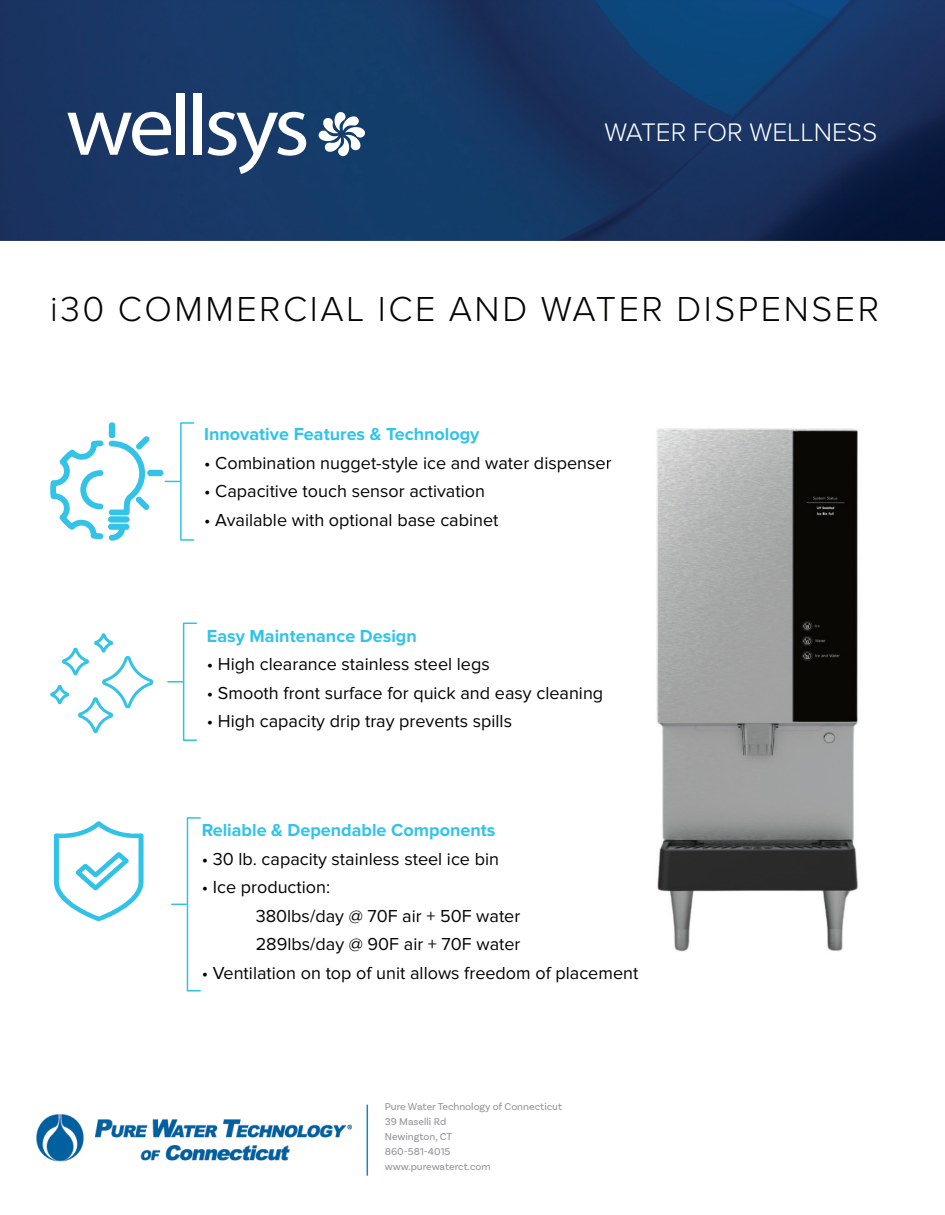
<style>
.page{position:relative;width:945px;height:1215px;background:#fff}
.page>*{position:absolute;margin:0;border:0;box-sizing:border-box;transform-origin:0 0}
.t1{font:300 36px "Proxima Nova";letter-spacing:.07em;color:#040503}
.t2{font:300 26.25px "Proxima Nova";color:#fff}
.t3{font:18px/28.5px "Proxima Nova";color:#040503}
.t4{font:700 18px "Proxima Nova";color:#32c3e8}
.t5{font:10.5px/15px "Basic Sans";color:#939598}
</style>
<div class="page">
<img style="left:0;top:0;width:945px;height:241px">
<svg style="left:68px;top:112px;width:103px;height:44px"></svg>
<div style="left:177px;top:93px;width:8px;height:62px;background:#fff"></div>
<div style="left:194px;top:93px;width:8px;height:62px;background:#fff"></div>
<svg style="left:208px;top:112px;width:98px;height:62px"></svg>
<svg style="left:319px;top:112px;width:46px;height:44px"></svg>
<div style="left:187px;top:817px;width:14px;height:175px;border:2px solid #31c3e6"></div>
<svg style="left:172px;top:904px;width:15px;height:1px"></svg>
<svg style="left:54px;top:821px;width:90px;height:100px"></svg>
<div style="left:183px;top:623px;width:14px;height:118px;border:2px solid #31c3e6"></div>
<svg style="left:168px;top:681px;width:15px;height:2px"></svg>
<svg style="left:50px;top:633px;width:104px;height:101px"></svg>
<div style="left:180px;top:422px;width:14px;height:119px;border:2px solid #31c3e6"></div>
<svg style="left:165px;top:481px;width:15px;height:1px"></svg>
<div style="left:147px;top:470px;width:16px;height:6px;border:2px solid #34c3e7;border-radius:2px"></div>
<div style="left:109px;top:422px;width:6px;height:16px;border:2px solid #34c3e7;border-radius:2px"></div>
<svg style="left:50px;top:435px;width:101px;height:106px"></svg>
<img style="left:611px;top:428px;width:247px;height:524px">
<img style="left:604px;top:459px;width:7px;height:10px">
<hr style="left:367px;top:1105px;width:1px;height:71px;background:#1886b6">
<img style="left:36px;top:1115px;width:315px;height:47px">
<h2 class="t2" style="left:604px;top:113px;width:275px">WATER FOR WELLNESS</h2>
<h1 class="t1" style="left:50px;top:282px;width:830px">i30 COMMERCIAL ICE AND WATER DISPENSER</h1>
<p class="t4" style="left:204px;top:424px;width:277px">Innovative Features &amp; Technology</p>
<p class="t3" style="left:204px;top:449px;width:409px">• Combination nugget-style ice and water dispenser</p>
<p class="t3" style="left:204px;top:478px;width:282px">• Capacitive touch sensor activation</p>
<p class="t3" style="left:204px;top:506px;width:296px">• Available with optional base cabinet</p>
<p class="t4" style="left:207px;top:625px;width:212px">Easy Maintenance Design</p>
<p class="t3" style="left:207px;top:651px;width:284px">• High clearance stainless steel legs</p>
<p class="t3" style="left:207px;top:679px;width:398px">• Smooth front surface for quick and easy cleaning</p>
<p class="t3" style="left:207px;top:708px;width:307px">• High capacity drip tray prevents spills</p>
<p class="t4" style="left:202px;top:820px;width:295px">Reliable &amp; Dependable Components</p>
<p class="t3" style="left:202px;top:845px;width:299px">• 30 lb. capacity stainless steel ice bin</p>
<p class="t3" style="left:256px;top:874px;width:266px;text-indent:-54px">• Ice production:<br>380lbs/day @ 70F air + 50F water<br>289lbs/day @ 90F air + 70F water</p>
<p class="t3" style="left:202px;top:959px;width:438px">• Ventilation on top of unit allows freedom of placement</p>
<p class="t5" style="left:385px;top:1099px;width:179px">Pure Water Technology of Connecticut<br>39 Maselli Rd<br>Newington, CT<br>860-581-4015<br>www.purewaterct.com</p>
</div>
